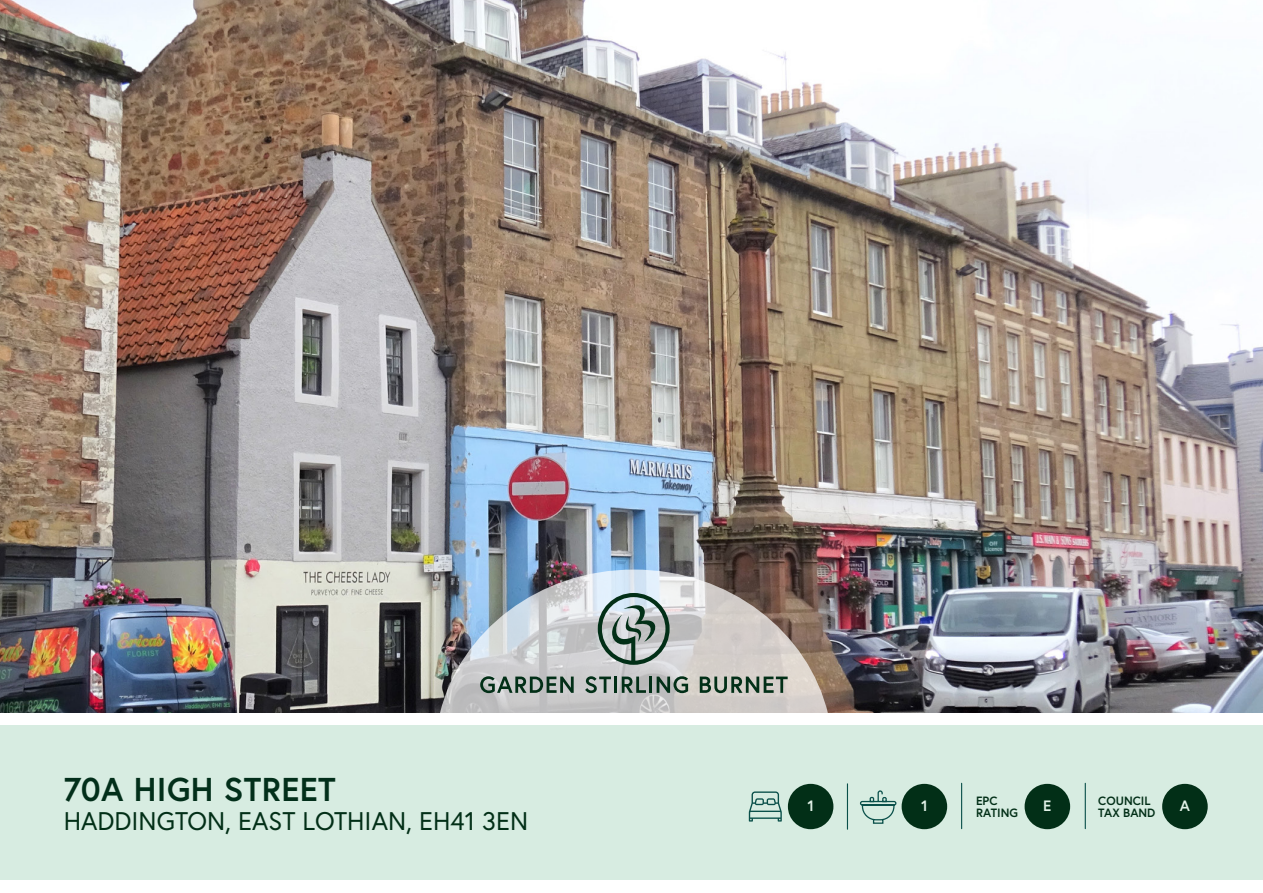
<style>
.page{position:relative;width:1263px;height:893px;background:#fff}
.page>*{position:absolute;margin:0;border:0;box-sizing:border-box;transform-origin:0 0}
.Address_1{font:700 33px "Europa";letter-spacing:.01em;color:#022f1a}
.Address_2{font:25.5px "Europa";color:#022f17}
.t1{font:700 15px "Europa";color:#e2f2e8}
.t2{font:700 12px "Europa";color:#022f17}
</style>
<div class="page">
<div style="left:0;top:725px;width:1263px;height:155px;background:#d7ece1"></div>
<div style="left:788px;top:784px;width:45px;height:45px;background:#022f17;border-radius:50%"></div>
<svg style="left:749px;top:791px;width:33px;height:31px"></svg>
<svg style="left:860px;top:790px;width:37px;height:34px"></svg>
<div style="left:902px;top:784px;width:45px;height:45px;background:#022f17;border-radius:50%"></div>
<hr style="left:847px;top:784px;width:1px;height:45px;background:#0a504a">
<hr style="left:961px;top:783px;width:1px;height:46px;background:#0a504a">
<div style="left:1024px;top:784px;width:46px;height:45px;background:#022f17;border-radius:50%"></div>
<hr style="left:1085px;top:783px;width:1px;height:46px;background:#0a504a">
<div style="left:1162px;top:784px;width:46px;height:45px;background:#022f17;border-radius:50%"></div>
<img style="left:0;top:0;width:1263px;height:713px">
<img style="left:440px;top:569px;width:388px;height:144px">
<svg style="left:598px;top:593px;width:72px;height:72px;background:#99a8a5"></svg>
<svg style="left:480px;top:676px;width:94px;height:17px;background:#74877e"></svg>
<svg style="left:585px;top:676px;width:26px;height:17px"></svg>
<hr style="left:614px;top:677px;width:3px;height:16px;background:#022f17">
<svg style="left:622px;top:677px;width:24px;height:16px"></svg>
<hr style="left:649px;top:677px;width:3px;height:16px;background:#022f17">
<svg style="left:657px;top:676px;width:31px;height:17px"></svg>
<svg style="left:700px;top:677px;width:88px;height:16px"></svg>
<p class="Address_1" style="left:64px;top:766px;width:273px">70A HIGH STREET</p>
<p class="Address_2" style="left:64px;top:805px;width:466px">HADDINGTON, EAST LOTHIAN, EH41 3EN</p>
<p class="t2" style="left:1098px;top:792px;width:54px">COUNCIL</p>
<p class="t2" style="left:1098px;top:804px;width:59px">TAX BAND</p>
<p class="t2" style="left:976px;top:793px;width:23px">EPC</p>
<p class="t2" style="left:976px;top:805px;width:43px">RATING</p>
<p class="t1" style="left:807px;top:796px;width:8px">1</p>
<p class="t1" style="left:921px;top:796px;width:8px">1</p>
<p class="t1" style="left:1043px;top:796px;width:10px">E</p>
<p class="t1" style="left:1180px;top:796px;width:12px">A</p>
</div>
